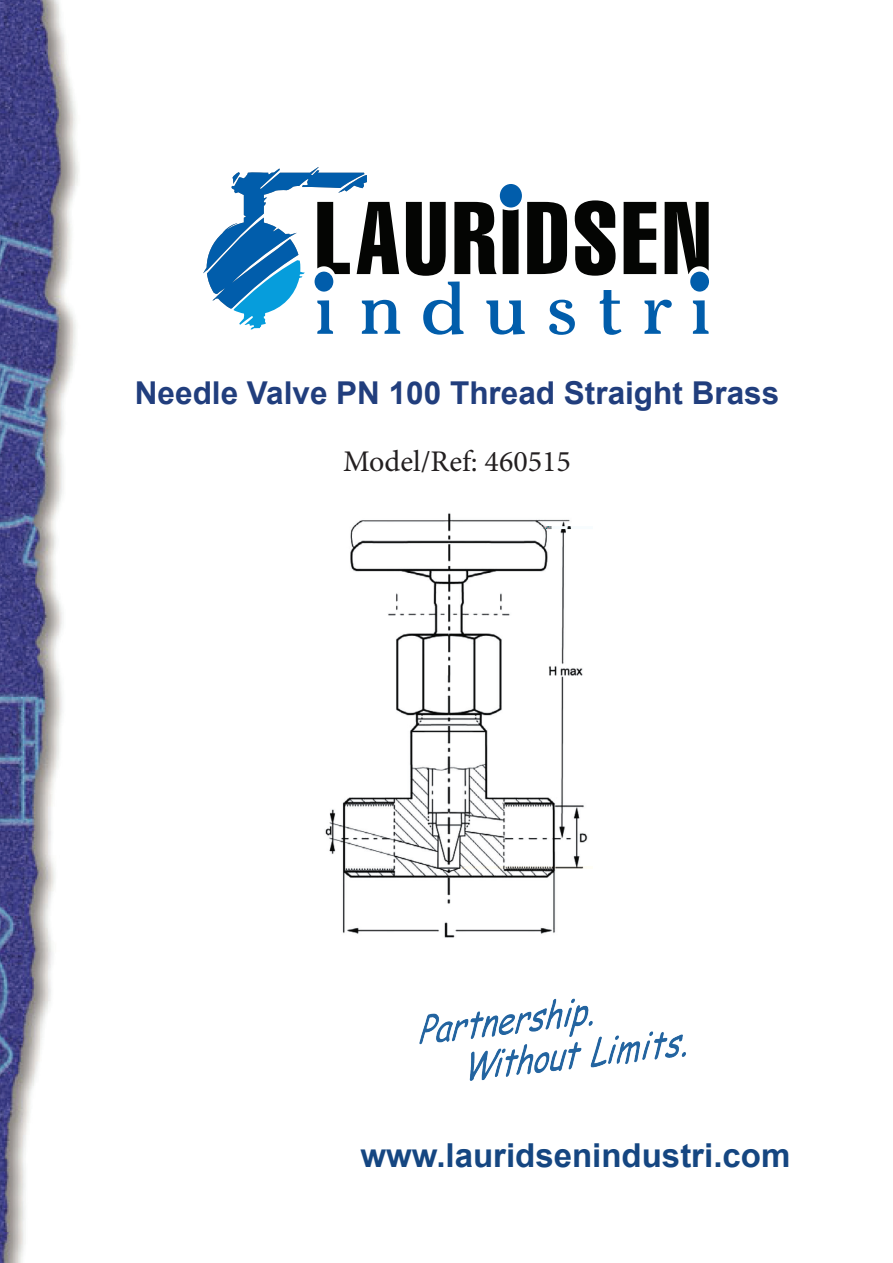
<style>
.page{position:relative;width:893px;height:1263px;background:#fff}
.page>*{position:absolute;margin:0;border:0;box-sizing:border-box;transform-origin:0 0}
.t1{font:700 33px "Arial";color:#154681}
.t2{font:700 31.5px "Arial";color:#213e7d}
.t3{font:30px "Minion Pro";color:#231f20}
</style>
<div class="page">
<img style="left:0;top:0;width:79px;height:1263px">
<img style="left:419px;top:998px;width:267px;height:83px">
<svg style="left:203px;top:167px;width:506px;height:168px"></svg>
<img style="left:325px;top:513px;width:263px;height:425px">
<p class="t2" style="left:135px;top:372px;width:646px">Needle Valve PN 100 Thread Straight Brass</p>
<p class="t3" style="left:343px;top:441px;width:229px">Model/Ref: 460515</p>
<p class="t1" style="left:361px;top:1133px;width:431px">www.lauridsenindustri.com</p>
</div>
